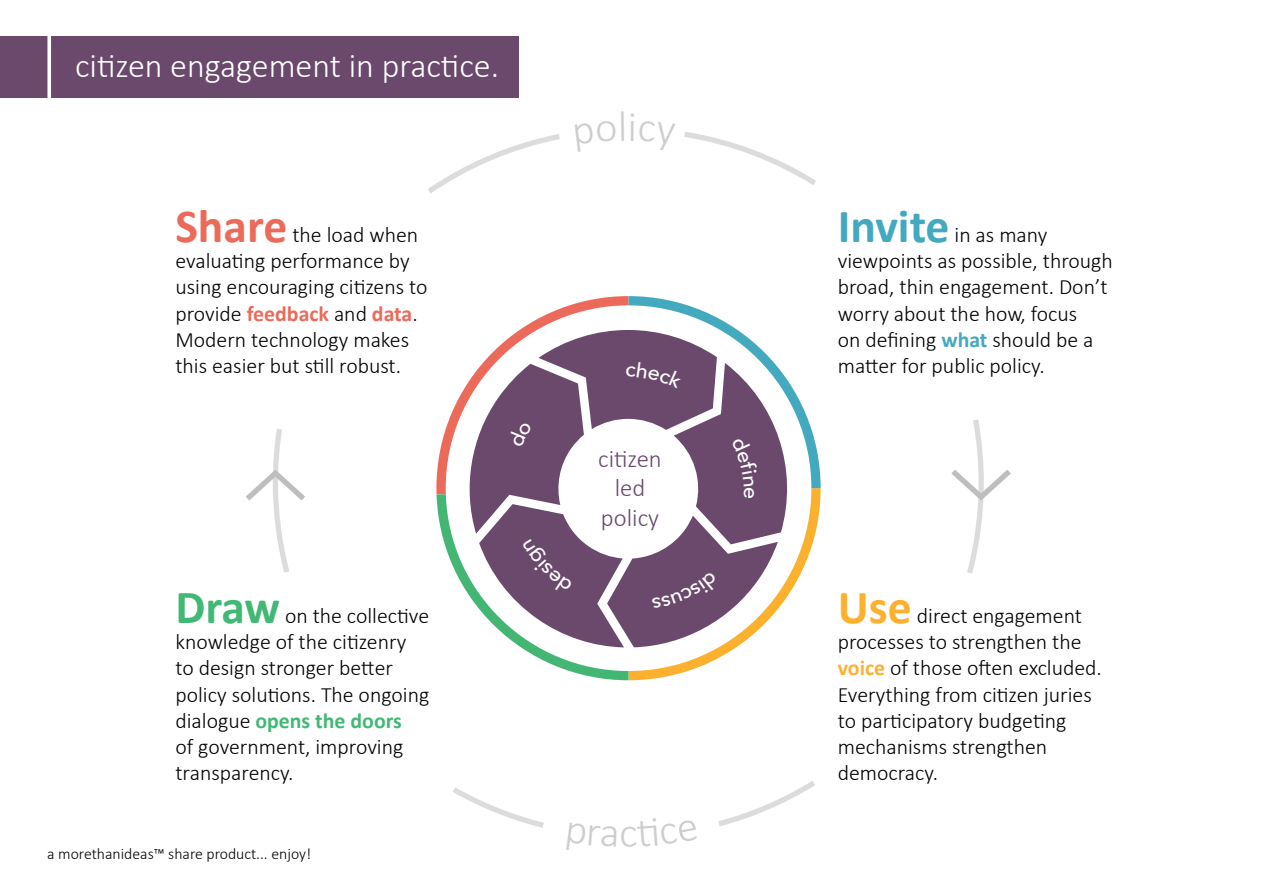
<style>
.page{position:relative;width:1263px;height:893px;background:#fff}
.page>*{position:absolute;margin:0;border:0;box-sizing:border-box;transform-origin:0 0}
.t1{font:300 34.05px "Calibri";color:#fff}
.t2{font:300 24.75px/29.7px "Calibri";color:#68486c;text-align:center}
.t3{font:300 21.9px/26.2px "Calibri";color:#000}
.t4{font:500 20.4px "Avenir";color:#fff;scale:1.05 1}
.t5{font:300 15.75px "Calibri";color:#000}
.s1{font-weight:700;font-size:47.7px;color:#ec6a5a}
.s2{font-weight:700;color:#ec6a5a}
.s3{font-weight:700;font-size:47.7px;color:#42b875}
.s4{font-weight:700;color:#42b875}
.s5{font-weight:700;font-size:47.7px;color:#43a9bf}
.s6{font-weight:700;color:#43a9bf}
.s7{font-weight:700;font-size:47.7px;color:#fcb12e}
.s8{font-weight:700;color:#fcb12e}
</style>
<div class="page">
<div style="left:0;top:36px;width:519px;height:62px;background:#6a496c"></div>
<svg style="left:453px;top:787px;width:91px;height:41px"></svg>
<svg style="left:951px;top:419px;width:60px;height:155px"></svg>
<svg style="left:246px;top:429px;width:59px;height:144px"></svg>
<svg style="left:428px;top:134px;width:132px;height:59px"></svg>
<svg style="left:718px;top:781px;width:97px;height:45px"></svg>
<svg style="left:47px;top:36px;width:4px;height:62px"></svg>
<svg style="left:436px;top:296px;width:385px;height:385px"></svg>
<svg style="left:684px;top:132px;width:132px;height:53px"></svg>
<h1 class="t1" style="left:75px;top:44px;width:426px">citizen engagement in practice.</h1>
<p class="t3" style="left:175px;top:221px;width:254px"><span class="s1">Share</span> the load when evaluating performance by using encouraging citizens to provide <span class="s2">feedback</span> and <span class="s2">data</span>.<br>Modern technology makes this easier but still robust.</p>
<p class="t3" style="left:175px;top:602px;width:255px"><span class="s3">Draw</span> on the collective knowledge of the citizenry to design stronger better policy solutions. The ongoing dialogue <span class="s4">opens the doors<br></span>of government, improving transparency.</p>
<p class="t5" style="left:47px;top:844px;width:265px">a morethanideas™ share product... enjoy!</p>
<p class="t2" style="left:598px;top:443px;width:65px">citizen led policy</p>
<p class="t4" style="left:769px;top:487px;width:13px;rotate:90deg">e</p>
<p class="t3" style="left:838px;top:221px;width:277px"><span class="s5">Invite</span> in as many viewpoints as possible, through broad, thin engagement. Don’t worry about the how, focus<br>on defining <span class="s6">what</span> should be a matter for public policy.</p>
<p class="t3" style="left:838px;top:602px;width:266px"><span class="s7">Use</span> direct engagement processes to strengthen the <span class="s8">voice</span> of those often excluded.<br>Everything from citizen juries to participatory budgeting mechanisms strengthen democracy.</p>
</div>
